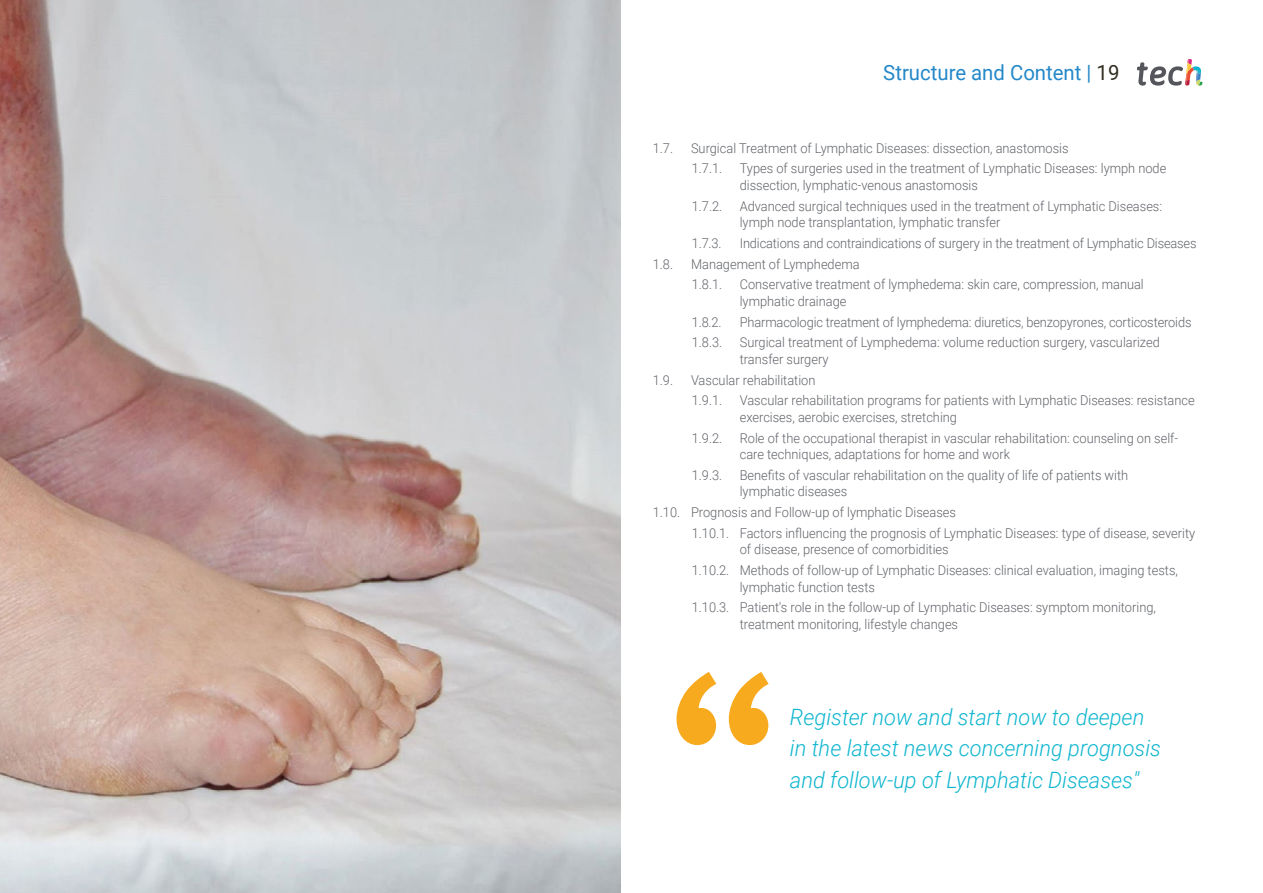
<style>
.page{position:relative;width:1263px;height:893px;background:#fff}
.page>*{position:absolute;margin:0;border:0;box-sizing:border-box;transform-origin:0 0}
.t1{font:italic 300 22.5px/31.5px "Roboto";color:#0fb6cf}
.t2{font:21px "Roboto";color:#2488c9}
.t3{font:300 13.5px/16.5px "Roboto";color:#61646a;scale:.95 1}
.s1{color:#312e20}
</style>
<div class="page">
<svg style="left:1137px;top:59px;width:65px;height:27px"></svg>
<svg style="left:676px;top:672px;width:93px;height:73px"></svg>
<img style="left:0;top:0;width:621px;height:893px">
<h2 class="t2" style="left:883px;top:57px;width:238px">Structure and Content | <span class="s1">19</span></h2>
<p class="t3" style="left:653px;top:139px;width:23px">1.7.</p>
<p class="t3" style="left:691px;top:137px;width:399px;line-height:20.7px">Surgical Treatment of Lymphatic Diseases: dissection, anastomosis<br>1.7.1.</p>
<p class="t3" style="left:740px;top:160px;width:451px">Types of surgeries used in the treatment of Lymphatic Diseases: lymph node dissection, lymphatic-venous anastomosis</p>
<p class="t3" style="left:692px;top:197px;width:34px">1.7.2.</p>
<p class="t3" style="left:740px;top:197px;width:446px">Advanced surgical techniques used in the treatment of Lymphatic Diseases: lymph node transplantation, lymphatic transfer</p>
<p class="t3" style="left:692px;top:234px;width:33px">1.7.3.</p>
<p class="t3" style="left:740px;top:234px;width:482px">Indications and contraindications of surgery in the treatment of Lymphatic Diseases</p>
<p class="t3" style="left:653px;top:255px;width:23px">1.8.</p>
<p class="t3" style="left:691px;top:253px;width:179px;line-height:20.7px">Management of Lymphedema<br>1.8.1.</p>
<p class="t3" style="left:740px;top:276px;width:427px">Conservative treatment of lymphedema: skin care, compression, manual lymphatic drainage</p>
<p class="t3" style="left:692px;top:313px;width:33px">1.8.2.</p>
<p class="t3" style="left:740px;top:313px;width:477px">Pharmacologic treatment of lymphedema: diuretics, benzopyrones, corticosteroids</p>
<p class="t3" style="left:692px;top:334px;width:34px">1.8.3.</p>
<p class="t3" style="left:740px;top:334px;width:444px">Surgical treatment of Lymphedema: volume reduction surgery, vascularized transfer surgery</p>
<p class="t3" style="left:653px;top:371px;width:23px">1.9.</p>
<p class="t3" style="left:691px;top:369px;width:133px;line-height:20.7px">Vascular rehabilitation<br>1.9.1.</p>
<p class="t3" style="left:740px;top:392px;width:480px">Vascular rehabilitation programs for patients with Lymphatic Diseases: resistance exercises, aerobic exercises, stretching</p>
<p class="t3" style="left:692px;top:429px;width:34px">1.9.2.</p>
<p class="t3" style="left:740px;top:429px;width:463px">Role of the occupational therapist in vascular rehabilitation: counseling on self&shy;care techniques, adaptations for home and work</p>
<p class="t3" style="left:692px;top:466px;width:34px">1.9.3.</p>
<p class="t3" style="left:740px;top:466px;width:410px">Benefits of vascular rehabilitation on the quality of life of patients with lymphatic diseases</p>
<p class="t3" style="left:692px;top:501px;width:531px;line-height:20.7px;text-indent:-39px">1.10. Prognosis and Follow-up of lymphatic Diseases<br>1.10.1. Factors influencing the prognosis of Lymphatic Diseases: type of disease, severity</p>
<p class="t3" style="left:692px;top:539px;width:513px;line-height:20.7px;text-indent:48px">of disease, presence of comorbidities<br>1.10.2. Methods of follow-up of Lymphatic Diseases: clinical evaluation, imaging tests,</p>
<p class="t3" style="left:692px;top:576px;width:490px;line-height:20.7px;text-indent:48px">lymphatic function tests<br>1.10.3. Patient's role in the follow-up of Lymphatic Diseases: symptom monitoring,</p>
<p class="t3" style="left:740px;top:615px;width:231px">treatment monitoring, lifestyle changes</p>
<h1 class="t1" style="left:790px;top:700px;width:373px">Register now and start now to deepen in the latest news concerning prognosis and follow-up of Lymphatic Diseases"</h1>
</div>
